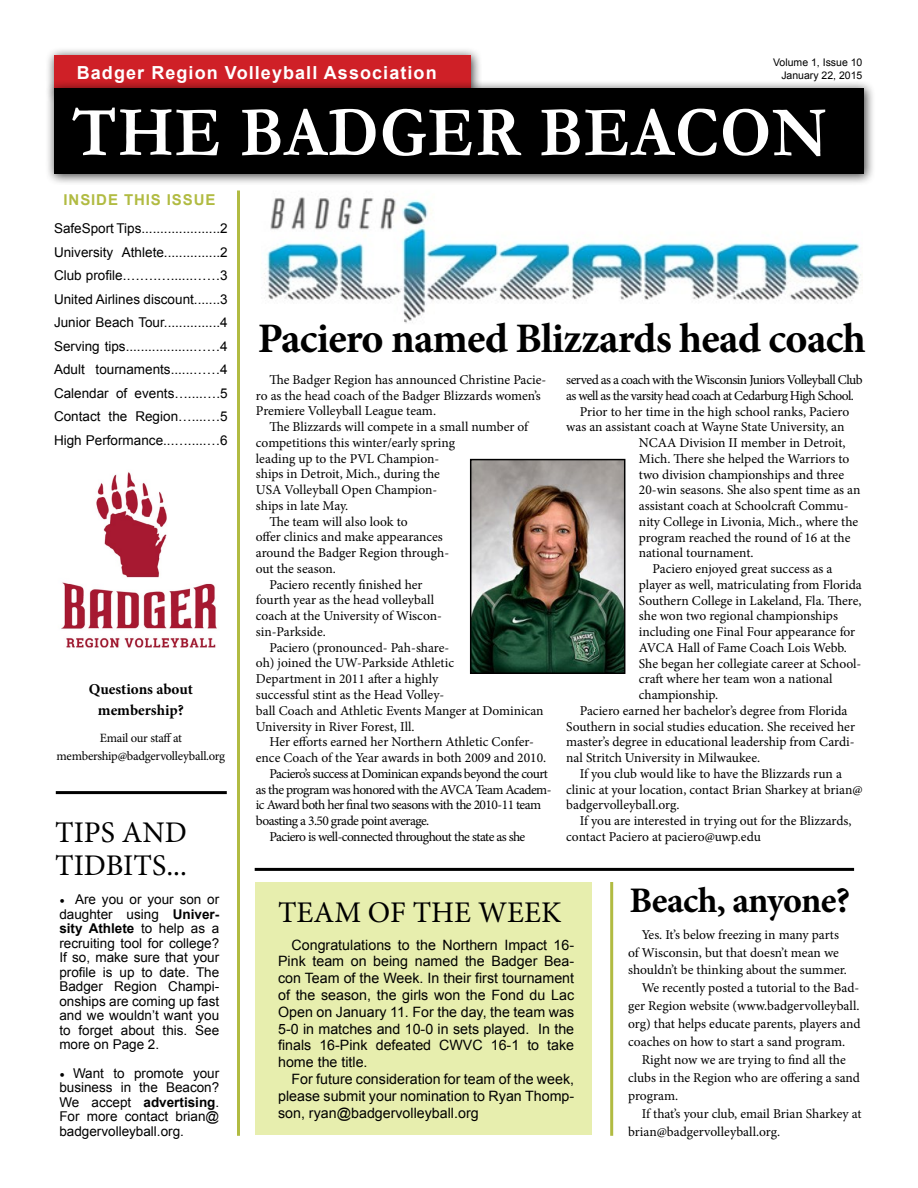
<style>
.page{position:relative;width:918px;height:1188px;background:#fff}
.page>*{position:absolute;margin:0;border:0;box-sizing:border-box;transform-origin:0 0}
.t1{font:700 71.85px "Garamond";letter-spacing:.02em;color:#fff;scale:.9 1}
.t2{font:700 42px "Minion Pro";letter-spacing:-.02em;color:#000}
.t3{font:700 36px "Minion Pro";letter-spacing:-.02em;color:#000}
.t4{font:30px/33px "Minion Pro";color:#000}
.t5{font:700 18px "Arial";letter-spacing:.06em;color:#fff}
.t6{font:700 15.15px/21.6px "Minion Pro";letter-spacing:-.005em;color:#000;text-align:center}
.t7{font:700 15px "Arial";letter-spacing:.06em;color:#b1bb42}
.t8{font:14.25px/16.8px "Arial";color:#000;text-align:justify}
.t9{font:13.5px/15.8px "Minion Pro";letter-spacing:-.005em;color:#000}
.t10{font:13.5px/14.5px "Arial";color:#000;text-align:justify}
.t11{font:13.5px "Minion Pro";letter-spacing:-.04em;color:#000}
.t12{font:13.5px "Minion Pro";letter-spacing:-.045em;color:#000}
.t13{font:12.6px/18.5px "Minion Pro";letter-spacing:-.02em;color:#000;text-align:center}
.t14{font:10.5px/12.6px "Arial";color:#000;text-align:right}
.s1{font-family:"Minion Pro";font-size:14.25px}
.s2{font-weight:700}
</style>
<div class="page">
<div style="left:255px;top:882px;width:336px;height:253px;background:#e7eeae"></div>
<div style="left:45px;top:47px;width:437px;height:57px;background:#000;opacity:.75"></div>
<div style="left:54px;top:56px;width:417px;height:37px;background:#cf2027"></div>
<div style="left:45px;top:80px;width:831px;height:106px;background:#000;opacity:.75"></div>
<div style="left:54px;top:88px;width:810px;height:86px;background:#000"></div>
<hr style="left:237px;top:190px;width:3px;height:946px;background:#b1bb42">
<hr style="left:610px;top:882px;width:3px;height:254px;background:#b1bb42">
<img style="left:61px;top:472px;width:156px;height:176px">
<hr style="left:56px;top:791px;width:171px;height:3px;background:#000">
<hr style="left:255px;top:868px;width:599px;height:3px;background:#000">
<img style="left:264px;top:197px;width:598px;height:126px">
<img style="left:473px;top:462px;width:149px;height:209px">
<div style="left:470px;top:459px;width:155px;height:215px;border:2px solid #000"></div>
<p class="t14" style="left:773px;top:56px;width:91px">Volume 1, Issue 10<br>January 22, 2015</p>
<h3 class="t5" style="left:77px;top:60px;width:361px">Badger Region Volleyball Association</h3>
<h1 class="t1" style="left:72px;top:84px;width:840px">THE BADGER BEACON</h1>
<p class="t7" style="left:64px;top:189px;width:153px">INSIDE THIS ISSUE</p>
<p class="t10" style="left:54px;top:217px;width:175px;line-height:23.5px">SafeSport Tips.....................2<br>University Athlete...............2<br>Club profile.…….…......……3<br>United Airlines discount.......3<br>Junior Beach Tour...............4<br>Serving tips..................……4<br>Adult tournaments......……4<br>Calendar of events…....….5<br>Contact the Region…....…5<br>High Performance...….....…6</p>
<p class="t6" style="left:89px;top:678px;width:106px">Questions about membership?</p>
<p class="t13" style="left:57px;top:729px;width:170px">Email our staff at membership@badgervolleyball.org</p>
<h3 class="t4" style="left:55px;top:816px;width:133px">TIPS AND<br>TIDBITS...</h3>
<p class="t10" style="left:59px;top:892px;width:161px"><span class="s1">•</span> Are you or your son or daughter using <span class="s2">Univer&shy;sity Athlete</span> to help as a recruiting tool for college?<br>If so, make sure that your profile is up to date. The Badger Region Champi&shy;onships are coming up fast and we wouldn’t want you to forget about this. See more on Page 2.</p>
<p class="t10" style="left:59px;top:1066px;width:161px"><span class="s1">•</span> Want to promote your business in the Beacon?<br>We accept <span class="s2">advertising</span>.<br>For more contact brian@ badgervolleyball.org.</p>
<h2 class="t2" style="left:258px;top:309px;width:610px">Paciero named Blizzards head coach</h2>
<p class="t9" style="left:256px;top:372px;width:292px;text-indent:14px">The Badger Region has announced Christine Pacie&shy;ro as the head coach of the Badger Blizzards women’s<br>Premiere Volleyball League team.</p>
<p class="t9" style="left:269px;top:419px;width:260px">The Blizzards will compete in a small number of</p>
<p class="t9" style="left:256px;top:435px;width:201px">competitions this winter/early spring</p>
<p class="t9" style="left:256px;top:451px;width:185px">leading up to the PVL Champion-</p>
<p class="t9" style="left:256px;top:466px;width:186px">ships in Detroit, Mich., during the</p>
<p class="t9" style="left:256px;top:482px;width:183px">USA Volleyball Open Champion-</p>
<p class="t9" style="left:256px;top:498px;width:94px">ships in late May.</p>
<p class="t9" style="left:269px;top:514px;width:140px">The team will also look to</p>
<p class="t9" style="left:256px;top:529px;width:189px">offer clinics and make appearances</p>
<p class="t9" style="left:256px;top:545px;width:195px">around the Badger Region through-</p>
<p class="t9" style="left:256px;top:561px;width:82px">out the season.</p>
<p class="t9" style="left:269px;top:577px;width:155px">Paciero recently finished her</p>
<p class="t9" style="left:256px;top:592px;width:180px">fourth year as the head volleyball</p>
<p class="t9" style="left:256px;top:608px;width:188px">coach at the University of Wiscon-</p>
<p class="t9" style="left:256px;top:624px;width:71px">sin-Parkside.</p>
<p class="t9" style="left:269px;top:640px;width:181px">Paciero (pronounced- Pah-share-</p>
<p class="t9" style="left:256px;top:655px;width:200px">oh) joined the UW-Parkside Athletic</p>
<p class="t9" style="left:256px;top:671px;width:184px">Department in 2011 after a highly</p>
<p class="t9" style="left:256px;top:687px;width:190px">successful stint as the Head Volley-</p>
<p class="t9" style="left:256px;top:703px;width:289px">ball Coach and Athletic Events Manger at Dominican</p>
<p class="t9" style="left:256px;top:718px;width:160px">University in River Forest, Ill.</p>
<p class="t9" style="left:269px;top:734px;width:266px">Her efforts earned her Northern Athletic Confer-</p>
<p class="t9" style="left:256px;top:750px;width:292px">ence Coach of the Year awards in both 2009 and 2010.</p>
<p class="t11" style="left:269px;top:764px;width:280px">Paciero’s success at Dominican expands beyond the court</p>
<p class="t12" style="left:256px;top:780px;width:297px">as the program was honored with the AVCA Team Academ-</p>
<p class="t11" style="left:256px;top:796px;width:287px">ic Award both her final two seasons with the 2010-11 team</p>
<p class="t11" style="left:256px;top:812px;width:175px">boasting a 3.50 grade point average.</p>
<p class="t12" style="left:269px;top:827px;width:257px">Paciero is well-connected throughout the state as she</p>
<p class="t11" style="left:566px;top:371px;width:298px">served as a coach with the Wisconsin Juniors Volleyball Club</p>
<p class="t11" style="left:566px;top:386px;width:289px">as well as the varsity head coach at Cedarburg High School.</p>
<p class="t9" style="left:580px;top:403px;width:271px">Prior to her time in the high school ranks, Paciero</p>
<p class="t9" style="left:566px;top:419px;width:280px">was an assistant coach at Wayne State University, an</p>
<p class="t9" style="left:639px;top:435px;width:208px">NCAA Division II member in Detroit,</p>
<p class="t9" style="left:639px;top:451px;width:212px">Mich. There she helped the Warriors to</p>
<p class="t9" style="left:639px;top:466px;width:207px">two division championships and three</p>
<p class="t9" style="left:639px;top:482px;width:223px">20-win seasons. She also spent time as an</p>
<p class="t9" style="left:639px;top:498px;width:211px">assistant coach at Schoolcraft Commu-</p>
<p class="t9" style="left:639px;top:514px;width:221px">nity College in Livonia, Mich., where the</p>
<p class="t9" style="left:639px;top:529px;width:213px">program reached the round of 16 at the</p>
<p class="t9" style="left:639px;top:545px;width:116px">national tournament.</p>
<p class="t9" style="left:652px;top:561px;width:182px">Paciero enjoyed great success as a</p>
<p class="t9" style="left:639px;top:577px;width:224px">player as well, matriculating from Florida</p>
<p class="t9" style="left:639px;top:592px;width:224px">Southern College in Lakeland, Fla. There,</p>
<p class="t9" style="left:639px;top:608px;width:201px">she won two regional championships</p>
<p class="t9" style="left:639px;top:624px;width:218px">including one Final Four appearance for</p>
<p class="t9" style="left:639px;top:640px;width:210px">AVCA Hall of Fame Coach Lois Webb.</p>
<p class="t9" style="left:639px;top:656px;width:224px">She began her collegiate career at School-</p>
<p class="t9" style="left:639px;top:671px;width:195px">craft where her team won a national</p>
<p class="t9" style="left:639px;top:687px;width:81px">championship.</p>
<p class="t9" style="left:580px;top:703px;width:269px">Paciero earned her bachelor’s degree from Florida</p>
<p class="t9" style="left:566px;top:719px;width:290px">Southern in social studies education. She received her</p>
<p class="t9" style="left:566px;top:734px;width:290px">master’s degree in educational leadership from Cardi-</p>
<p class="t9" style="left:566px;top:750px;width:195px">nal Stritch University in Milwaukee.</p>
<p class="t9" style="left:580px;top:766px;width:264px">If you club would like to have the Blizzards run a</p>
<p class="t9" style="left:566px;top:782px;width:298px">clinic at your location, contact Brian Sharkey at brian@</p>
<p class="t9" style="left:566px;top:797px;width:115px">badgervolleyball.org.</p>
<p class="t9" style="left:580px;top:813px;width:273px">If you are interested in trying out for the Blizzards,</p>
<p class="t9" style="left:566px;top:829px;width:196px">contact Paciero at paciero@uwp.edu</p>
<h3 class="t4" style="left:278px;top:896px;width:285px">TEAM OF THE WEEK</h3>
<p class="t8" style="left:278px;top:936px;width:298px;text-indent:13px">Congratulations to the Northern Impact 16- Pink team on being named the Badger Bea&shy;con Team of the Week. In their first tournament of the season, the girls won the Fond du Lac Open on January 11. For the day, the team was 5-0 in matches and 10-0 in sets played. In the finals 16-Pink defeated CWVC 16-1 to take home the title.</p>
<p class="t8" style="left:278px;top:1070px;width:298px;text-indent:13px">For future consideration for team of the week, please submit your nomination to Ryan Thomp&shy;son, ryan@badgervolleyball.org</p>
<h3 class="t3" style="left:629px;top:875px;width:222px">Beach, anyone?</h3>
<p class="t9" style="left:642px;top:926px;width:199px">Yes. It’s below freezing in many parts</p>
<p class="t9" style="left:628px;top:944px;width:212px">of Wisconsin, but that doesn’t mean we</p>
<p class="t9" style="left:628px;top:962px;width:220px">shouldn’t be thinking about the summer.</p>
<p class="t9" style="left:642px;top:980px;width:219px">We recently posted a tutorial to the Bad-</p>
<p class="t9" style="left:628px;top:998px;width:233px">ger Region website (www.badgervolleyball.</p>
<p class="t9" style="left:628px;top:1016px;width:234px">org) that helps educate parents, players and</p>
<p class="t9" style="left:628px;top:1034px;width:218px">coaches on how to start a sand program.</p>
<p class="t9" style="left:642px;top:1052px;width:206px">Right now we are trying to find all the</p>
<p class="t9" style="left:628px;top:1070px;width:233px">clubs in the Region who are offering a sand</p>
<p class="t9" style="left:628px;top:1088px;width:51px">program.</p>
<p class="t9" style="left:642px;top:1106px;width:221px">If that’s your club, email Brian Sharkey at</p>
<p class="t9" style="left:628px;top:1124px;width:154px">brian@badgervolleyball.org.</p>
</div>
